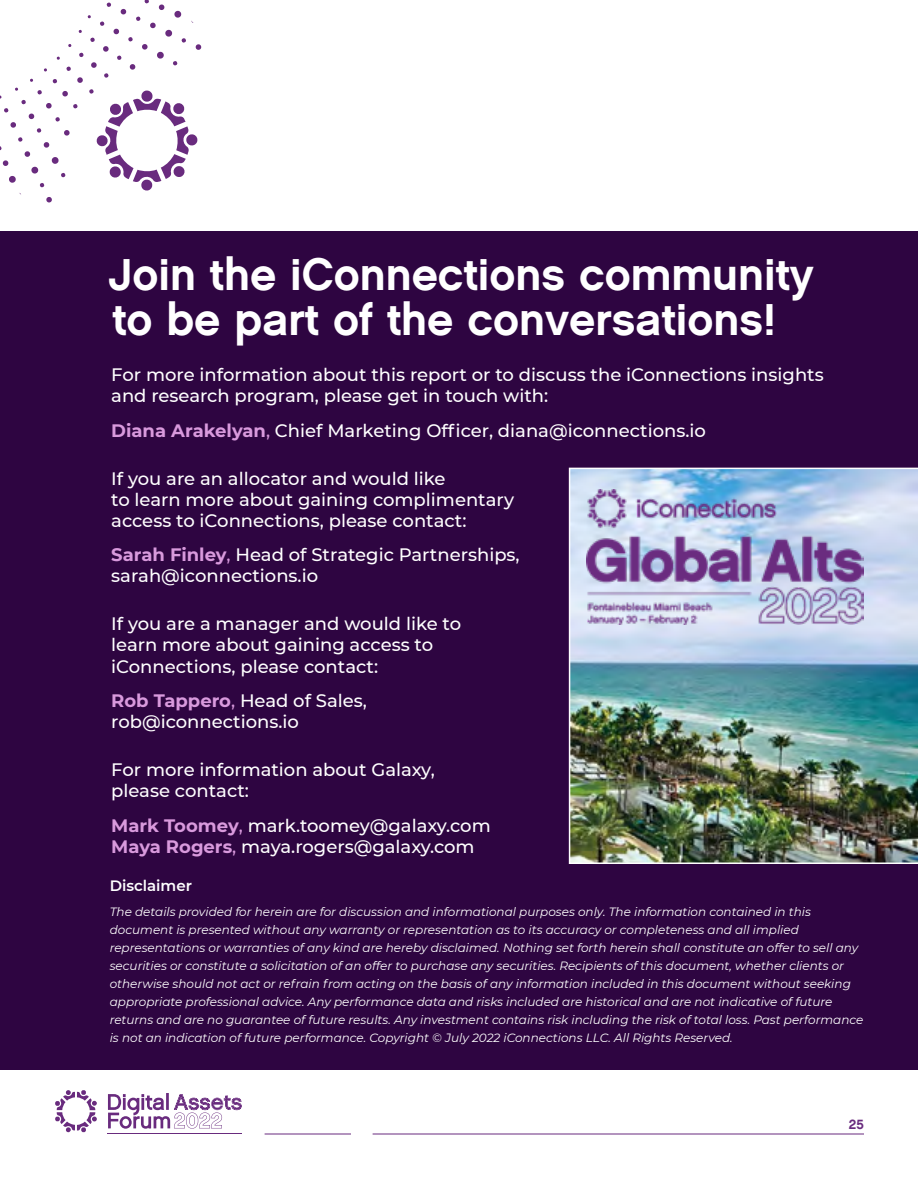
<style>
.page{position:relative;width:918px;height:1188px;background:#fff}
.page>*{position:absolute;margin:0;border:0;box-sizing:border-box;transform-origin:0 0}
.t1{font:45px/45px "Chalet New York Nineteen Sixty";color:#fff}
.t2{font:500 18px/21px "Montserrat";color:#fff}
.t3{font:600 15px "Montserrat";color:#fff}
.t4{font:13.5px "Chalet New York Nineteen Sixty";color:#692b7e}
.t5{font:italic 12px/18px "Montserrat";color:#fff}
.s1{font-weight:700;color:#d99add}
.s2{color:#d99add}
</style>
<div class="page">
<svg style="left:158px;top:4px;width:7px;height:6px"></svg>
<svg style="left:174px;top:10px;width:8px;height:8px"></svg>
<svg style="left:144px;top:0;width:5px;height:4px"></svg>
<svg style="left:120px;top:9px;width:7px;height:6px"></svg>
<svg style="left:150px;top:22px;width:6px;height:7px"></svg>
<svg style="left:195px;top:44px;width:7px;height:6px"></svg>
<svg style="left:165px;top:29px;width:8px;height:8px"></svg>
<svg style="left:106px;top:2px;width:5px;height:5px"></svg>
<svg style="left:136px;top:16px;width:5px;height:5px"></svg>
<svg style="left:181px;top:38px;width:5px;height:5px"></svg>
<svg style="left:113px;top:28px;width:6px;height:7px"></svg>
<svg style="left:142px;top:44px;width:6px;height:6px"></svg>
<svg style="left:157px;top:51px;width:7px;height:8px"></svg>
<svg style="left:100px;top:21px;width:5px;height:5px"></svg>
<svg style="left:128px;top:37px;width:5px;height:5px"></svg>
<svg style="left:173px;top:61px;width:5px;height:5px"></svg>
<svg style="left:91px;top:62px;width:6px;height:6px"></svg>
<svg style="left:79px;top:52px;width:5px;height:5px"></svg>
<svg style="left:104px;top:73px;width:5px;height:5px"></svg>
<svg style="left:103px;top:46px;width:6px;height:6px"></svg>
<svg style="left:129px;top:64px;width:7px;height:6px"></svg>
<svg style="left:90px;top:37px;width:5px;height:5px"></svg>
<svg style="left:117px;top:55px;width:5px;height:5px"></svg>
<svg style="left:77px;top:77px;width:6px;height:6px"></svg>
<svg style="left:66px;top:66px;width:5px;height:5px"></svg>
<svg style="left:89px;top:89px;width:109px;height:102px"></svg>
<svg style="left:44px;top:68px;width:3px;height:4px"></svg>
<svg style="left:62px;top:91px;width:6px;height:6px"></svg>
<svg style="left:52px;top:79px;width:5px;height:5px"></svg>
<svg style="left:73px;top:104px;width:5px;height:5px"></svg>
<svg style="left:46px;top:103px;width:6px;height:6px"></svg>
<svg style="left:64px;top:130px;width:6px;height:6px"></svg>
<svg style="left:37px;top:90px;width:5px;height:5px"></svg>
<svg style="left:55px;top:117px;width:5px;height:5px"></svg>
<svg style="left:28px;top:113px;width:7px;height:6px"></svg>
<svg style="left:43px;top:142px;width:7px;height:6px"></svg>
<svg style="left:51px;top:157px;width:8px;height:7px"></svg>
<svg style="left:21px;top:100px;width:5px;height:5px"></svg>
<svg style="left:37px;top:128px;width:5px;height:5px"></svg>
<svg style="left:61px;top:173px;width:5px;height:5px"></svg>
<svg style="left:10px;top:122px;width:6px;height:6px"></svg>
<svg style="left:24px;top:151px;width:7px;height:6px"></svg>
<svg style="left:46px;top:197px;width:6px;height:6px"></svg>
<svg style="left:31px;top:166px;width:8px;height:8px"></svg>
<svg style="left:4px;top:108px;width:5px;height:5px"></svg>
<svg style="left:18px;top:137px;width:5px;height:5px"></svg>
<svg style="left:40px;top:183px;width:5px;height:5px"></svg>
<svg style="left:2px;top:160px;width:7px;height:6px"></svg>
<svg style="left:9px;top:176px;width:7px;height:7px"></svg>
<hr style="left:108px;top:1134px;width:134px;height:1px;background:#692b7e">
<svg style="left:55px;top:1090px;width:42px;height:43px"></svg>
<svg style="left:108px;top:1093px;width:134px;height:36px"></svg>
<hr style="left:373px;top:1134px;width:491px;height:1px;background:#692b7e">
<hr style="left:265px;top:1134px;width:86px;height:1px;background:#692b7e">
<div style="left:0;top:231px;width:918px;height:838px;background:#2e0541"></div>
<img style="left:569px;top:468px;width:349px;height:396px">
<img style="left:587px;top:489px;width:277px;height:136px">
<h1 class="t1" style="left:109px;top:252px;width:707px">Join the iConnections community to be part of the conversations!</h1>
<h2 class="t2" style="left:111px;top:364px;width:714px">For more information about this report or to discuss the iConnections insights and research program, please get in touch with:</h2>
<h2 class="t2" style="left:111px;top:419px;width:596px"><span class="s1">Diana Arakelyan</span><span class="s2">,</span> Chief Marketing Officer, diana@iconnections.io</h2>
<h2 class="t2" style="left:111px;top:467px;width:405px">If you are an allocator and would like<br>to learn more about gaining complimentary access to iConnections, please contact:</h2>
<h2 class="t2" style="left:111px;top:544px;width:410px"><span class="s1">Sarah Finley</span><span class="s2">,</span> Head of Strategic Partnerships, sarah@iconnections.io</h2>
<h2 class="t2" style="left:111px;top:613px;width:351px">If you are a manager and would like to learn more about gaining access to iConnections, please contact:</h2>
<h2 class="t2" style="left:111px;top:689px;width:257px"><span class="s1">Rob Tappero</span><span class="s2">,</span> Head of Sales, rob@iconnections.io</h2>
<h2 class="t2" style="left:111px;top:758px;width:325px">For more information about Galaxy, please contact:</h2>
<h2 class="t2" style="left:111px;top:814px;width:381px"><span class="s1">Mark Toomey</span><span class="s2">,</span> mark.toomey@galaxy.com<br><span class="s1">Maya Rogers</span><span class="s2">,</span> maya.rogers@galaxy.com</h2>
<p class="t3" style="left:110px;top:876px;width:84px">Disclaimer</p>
<p class="t5" style="left:110px;top:903px;width:755px">The details provided for herein are for discussion and informational purposes only. The information contained in this document is presented without any warranty or representation as to its accuracy or completeness and all implied representations or warranties of any kind are hereby disclaimed. Nothing set forth herein shall constitute an offer to sell any securities or constitute a solicitation of an offer to purchase any securities. Recipients of this document, whether clients or otherwise should not act or refrain from acting on the basis of any information included in this document without seeking appropriate professional advice. Any performance data and risks included are historical and are not indicative of future returns and are no guarantee of future results. Any investment contains risk including the risk of total loss. Past performance is not an indication of future performance. Copyright © July 2022 iConnections LLC. All Rights Reserved.</p>
<p class="t4" style="left:849px;top:1116px;width:17px">25</p>
</div>
